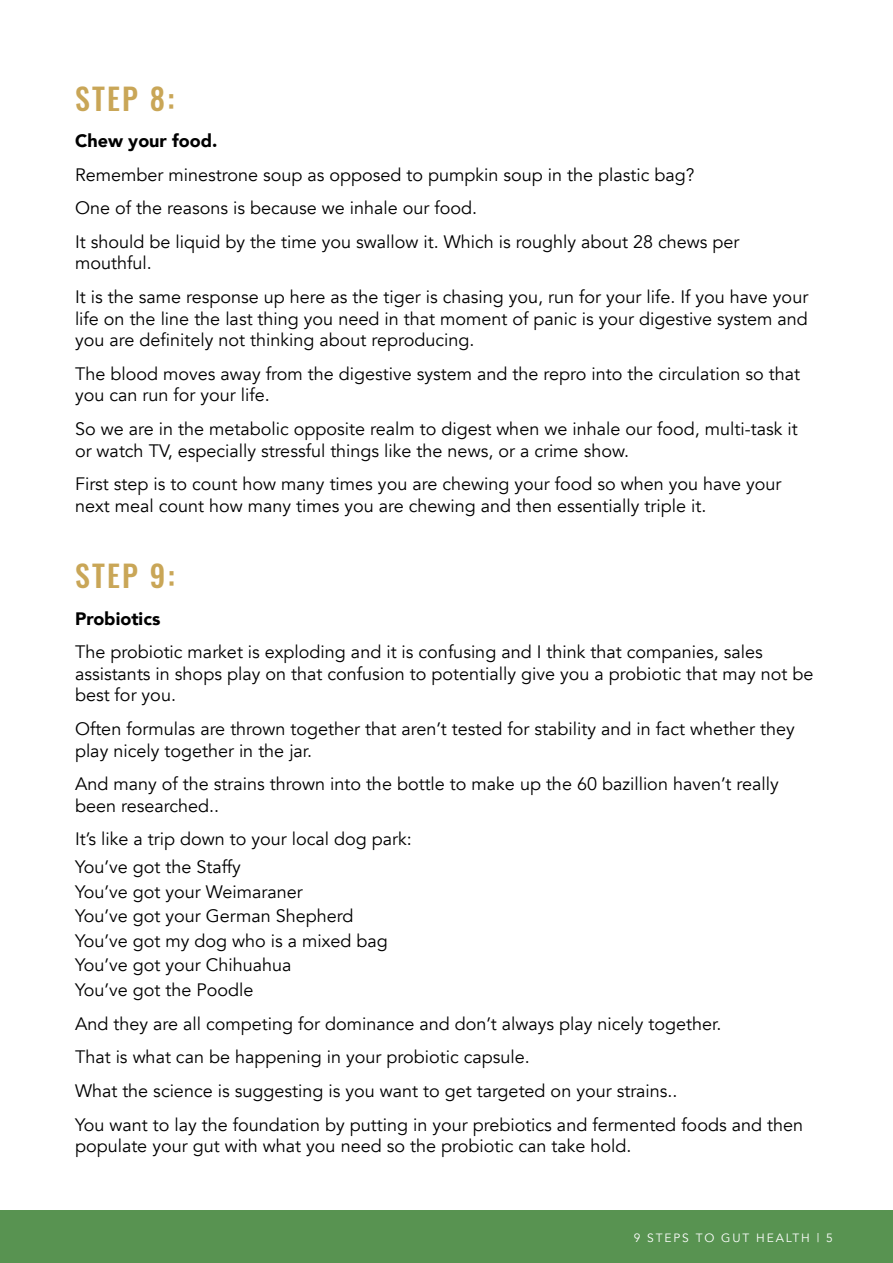
<style>
.page{position:relative;width:893px;height:1263px;background:#fff}
.page>*{position:absolute;margin:0;border:0;box-sizing:border-box;transform-origin:0 0}
.t1{font:500 30px "Oswald";letter-spacing:.075em;color:#c9a657}
.t2{font:18px/21.6px "Avenir";color:#000}
.t3{font:900 18px "Avenir";color:#000}
.t4{font:12px "Avenir";letter-spacing:.15em;color:#fff}
</style>
<div class="page">
<div style="left:0;top:1210px;width:893px;height:53px;background:#589351"></div>
<h1 class="t1" style="left:75px;top:83px;width:101px">STEP 8:</h1>
<p class="t3" style="left:75px;top:125px;width:144px">Chew your food.</p>
<p class="t2" style="left:75px;top:158px;width:666px;line-height:33.6px">Remember minestrone soup as opposed to pumpkin soup in the plastic bag?<br>One of the reasons is because we inhale our food.<br>It should be liquid by the time you swallow it. Which is roughly about 28 chews per</p>
<p class="t2" style="left:75px;top:247px;width:735px;line-height:33.6px">mouthful.<br>It is the same response up here as the tiger is chasing you, run for your life. If you have your</p>
<p class="t2" style="left:75px;top:308px;width:734px">life on the line the last thing you need in that moment of panic is your digestive system and you are definitely not thinking about reproducing.</p>
<p class="t2" style="left:75px;top:363px;width:726px">The blood moves away from the digestive system and the repro into the circulation so that you can run for your life.</p>
<p class="t2" style="left:75px;top:418px;width:724px">So we are in the metabolic opposite realm to digest when we inhale our food, multi-task it or watch TV, especially stressful things like the news, or a crime show.</p>
<p class="t2" style="left:75px;top:474px;width:708px">First step is to count how many times you are chewing your food so when you have your next meal count how many times you are chewing and then essentially triple it.</p>
<h1 class="t1" style="left:75px;top:560px;width:101px">STEP 9:</h1>
<p class="t3" style="left:75px;top:603px;width:87px">Probiotics</p>
<p class="t2" style="left:75px;top:641px;width:740px">The probiotic market is exploding and it is confusing and I think that companies, sales assistants in shops play on that confusion to potentially give you a probiotic that may not be best for you.</p>
<p class="t2" style="left:75px;top:718px;width:721px">Often formulas are thrown together that aren’t tested for stability and in fact whether they play nicely together in the jar.</p>
<p class="t2" style="left:75px;top:773px;width:705px">And many of the strains thrown into the bottle to make up the 60 bazillion haven’t really been researched..</p>
<p class="t2" style="left:75px;top:826px;width:338px;line-height:27.6px">It’s like a trip down to your local dog park:<br>You’ve got the Staffy</p>
<p class="t2" style="left:75px;top:879px;width:314px;line-height:24.6px">You’ve got your Weimaraner<br>You’ve got your German Shepherd<br>You’ve got my dog who is a mixed bag<br>You’ve got your Chihuahua<br>You’ve got the Poodle</p>
<p class="t2" style="left:75px;top:1007px;width:729px;line-height:33.6px">And they are all competing for dominance and don’t always play nicely together.<br>That is what can be happening in your probiotic capsule.<br>What the science is suggesting is you want to get targeted on your strains..<br>You want to lay the foundation by putting in your prebiotics and fermented foods and then</p>
<p class="t2" style="left:75px;top:1135px;width:558px">populate your gut with what you need so the probiotic can take hold.</p>
<p class="t4" style="left:634px;top:1230px;width:201px">9 STEPS TO GUT HEALTH | 5</p>
</div>
